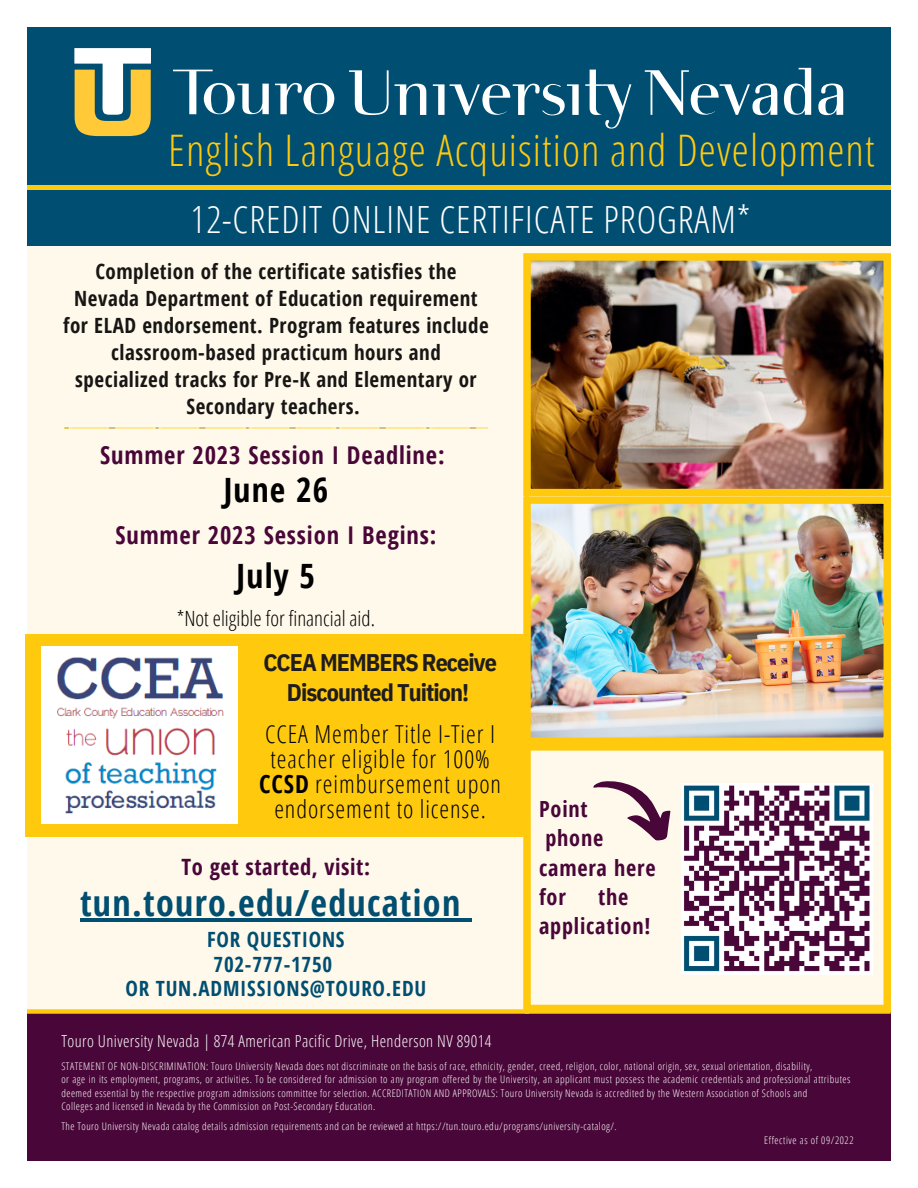
<style>
.page{position:relative;width:918px;height:1188px;background:#fff}
.page>*{position:absolute;margin:0;border:0;box-sizing:border-box;transform-origin:0 0}
.t1{font:300 43.5px "Open Sans Condensed";letter-spacing:.025em;color:#ffca0d}
.t2{font:300 37.5px "Open Sans Condensed";letter-spacing:.025em;color:#fff}
.t3{font:700 36px "Open Sans Condensed";letter-spacing:.035em;color:#004e71}
.t4{font:700 33.45px "Open Sans Condensed";letter-spacing:.035em;color:#000}
.t5{font:300 24.75px/24.8px "Open Sans Condensed";letter-spacing:.035em;color:#000;text-align:center}
.t6{font:700 24.45px "Open Sans Condensed";letter-spacing:.035em;color:#490638}
.t7{font:700 24px/30px "IBM Plex Sans Cond";letter-spacing:-.04em;color:#201c1c;text-align:center}
.t8{font:700 22.5px "Open Sans Condensed";letter-spacing:.025em;color:#490638}
.t9{font:700 22.2px/29.2px "Open Sans Condensed";letter-spacing:.035em;color:#490638}
.t10{font:700 21px/27px "Open Sans Condensed";letter-spacing:.025em;color:#171615;text-align:center}
.t11{font:700 21px/24.8px "Open Sans Condensed";letter-spacing:.035em;color:#004e71;text-align:center}
.t12{font:300 21px "Open Sans Condensed";color:#000}
.t13{font:300 16.5px "Open Sans Condensed";letter-spacing:.025em;color:#fff}
.t14{font:300 10.5px/13.5px "Open Sans Condensed";letter-spacing:.045em;color:#fff}
.s1{font-weight:700}
</style>
<div class="page">
<div style="left:27px;top:223px;width:864px;height:925px;background:#fff9eb"></div>
<div style="left:27px;top:1012px;width:864px;height:149px;background:#490638"></div>
<div style="left:27px;top:27px;width:864px;height:218px;background:#004e71"></div>
<div style="left:27px;top:1009px;width:864px;height:5px;background:#ffca0d"></div>
<svg style="left:645px;top:68px;width:198px;height:47px"></svg>
<svg style="left:349px;top:70px;width:282px;height:59px"></svg>
<svg style="left:173px;top:70px;width:161px;height:44px"></svg>
<svg style="left:74px;top:48px;width:77px;height:88px"></svg>
<img style="left:64px;top:428px;width:423px;height:1px">
<img style="left:523px;top:496px;width:368px;height:247px">
<svg style="left:523px;top:743px;width:368px;height:267px"></svg>
<div style="left:25px;top:635px;width:498px;height:201px;background:#ffca0d"></div>
<div style="left:27px;top:185px;width:864px;height:5px;background:#ffca0d"></div>
<img style="left:523px;top:253px;width:368px;height:243px">
<img style="left:42px;top:647px;width:195px;height:176px">
<img style="left:682px;top:784px;width:191px;height:191px">
<hr style="left:80px;top:918px;width:382px;height:3px;background:#004e71">
<svg style="left:462px;top:918px;width:10px;height:3px"></svg>
<svg style="left:590px;top:764px;width:91px;height:81px"></svg>
<h1 class="t1" style="left:168px;top:120px;width:708px">English Language Acquisition and Development</h1>
<h2 class="t2" style="left:190px;top:193px;width:562px">12-CREDIT ONLINE CERTIFICATE PROGRAM*</h2>
<p class="t10" style="left:63px;top:257px;width:427px">Completion of the certificate satisfies the Nevada Department of Education requirement for ELAD endorsement. Program features include classroom-based practicum hours and specialized tracks for Pre-K and Elementary or Secondary teachers.</p>
<h3 class="t6" style="left:100px;top:437px;width:346px">Summer 2023 Session I Deadline:</h3>
<h3 class="t4" style="left:224px;top:466px;width:106px">June 26</h3>
<h3 class="t6" style="left:115px;top:518px;width:323px">Summer 2023 Session I Begins:</h3>
<h3 class="t4" style="left:237px;top:552px;width:80px">July 5</h3>
<h3 class="t12" style="left:177px;top:604px;width:200px">*Not eligible for financial aid.</h3>
<h3 class="t7" style="left:263px;top:647px;width:235px">CCEA MEMBERS Receive<br>Discounted Tuition!</h3>
<h3 class="t5" style="left:259px;top:721px;width:243px">CCEA Member Title I-Tier I teacher eligible for 100%<br><span class="s1">CCSD</span> reimbursement upon endorsement to license.</h3>
<h3 class="t8" style="left:182px;top:851px;width:190px">To get started, visit:</h3>
<h3 class="t3" style="left:80px;top:877px;width:382px">tun.touro.edu/education</h3>
<h3 class="t11" style="left:125px;top:926px;width:302px">FOR QUESTIONS<br>702-777-1750<br>OR TUN.ADMISSIONS@TOURO.EDU</h3>
<h3 class="t13" style="left:61px;top:1030px;width:432px">Touro University Nevada | 874 American Pacific Drive, Henderson NV 89014</h3>
<h3 class="t9" style="left:539px;top:794px;width:118px">Point<br>phone camera here for</h3>
<h3 class="t9" style="left:539px;top:882px;width:113px;text-indent:59px">the application!</h3>
<p class="t14" style="left:61px;top:1059px;width:790px">STATEMENT OF NON-DISCRIMINATION: Touro University Nevada does not discriminate on the basis of race, ethnicity, gender, creed, religion, color, national origin, sex, sexual orientation, disability,<br>or age in its employment, programs, or activities. To be considered for admission to any program offered by the University, an applicant must possess the academic credentials and professional attributes deemed essential by the respective program admissions committee for selection. ACCREDITATION AND APPROVALS: Touro University Nevada is accredited by the Western Association of Schools and<br>Colleges and licensed in Nevada by the Commission on Post-Secondary Education.</p>
<p class="t14" style="left:61px;top:1119px;width:557px">The Touro University Nevada catalog details admission requirements and can be reviewed at https://tun.touro.edu/programs/university-catalog/.</p>
<p class="t14" style="left:764px;top:1133px;width:91px">Effective as of 09/2022</p>
</div>
